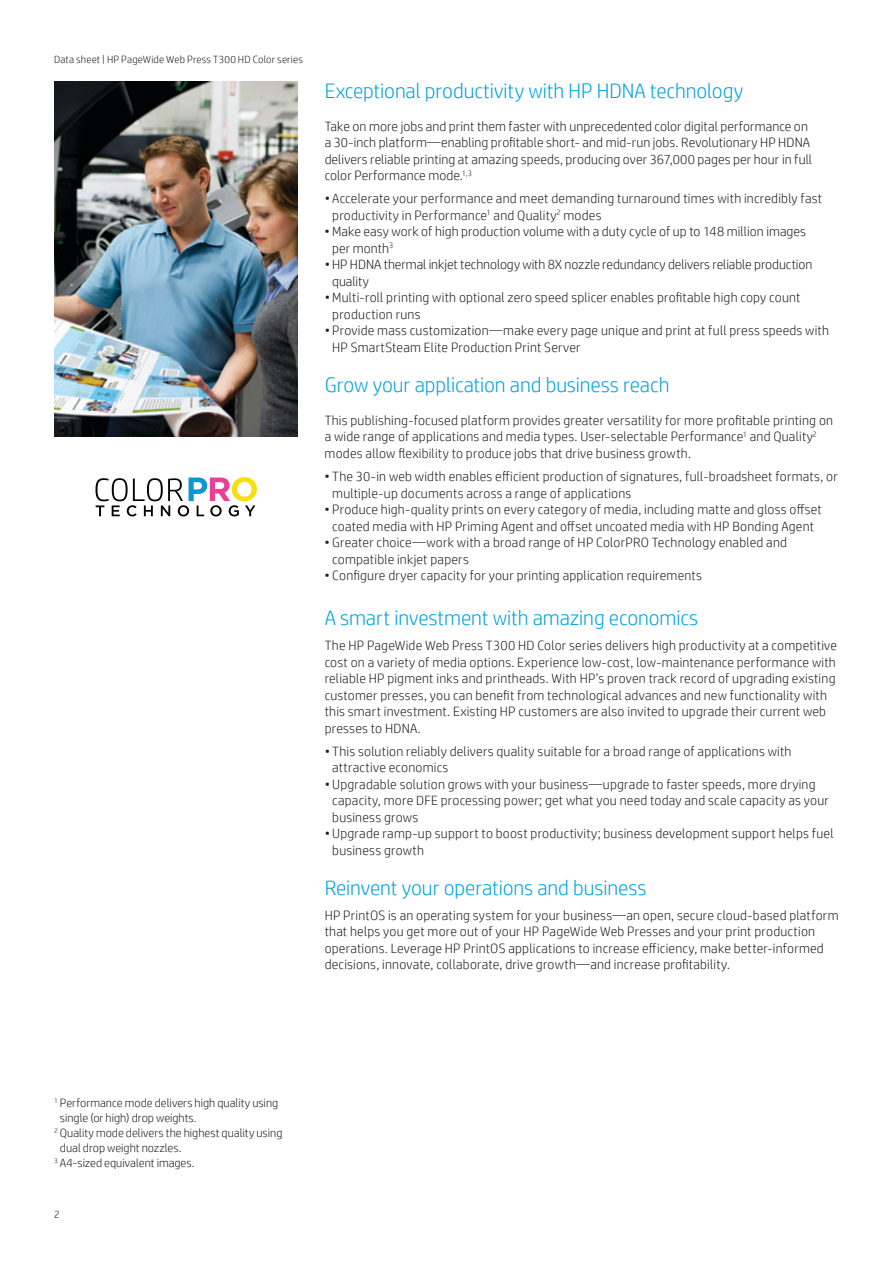
<style>
.page{position:relative;width:893px;height:1263px;background:#fff}
.page>*{position:absolute;margin:0;border:0;box-sizing:border-box;transform-origin:0 0}
.t1{font:300 21px "HP Simplified";letter-spacing:-.005em;color:#00a1de}
.t2{font:300 13.5px/16.5px "HP Simplified";letter-spacing:.015em;color:#231f20}
.t3{font:300 13.5px/16.5px "HP Simplified";letter-spacing:-.005em;color:#231f20}
.t4{font:300 12px "HP Simplified";color:#231f20}
.t5{font:300 10.5px "HP Simplified";letter-spacing:.015em;color:#231f20}
</style>
<div class="page">
<img style="left:54px;top:81px;width:244px;height:355px">
<svg style="left:96px;top:477px;width:161px;height:39px"></svg>
<p class="t5" style="left:54px;top:52px;width:251px">Data sheet | HP PageWide Web Press T300 HD Color series</p>
<h1 class="t1" style="left:325px;top:77px;width:420px">Exceptional productivity with HP HDNA technology</h1>
<p class="t2" style="left:325px;top:117px;width:489px">Take on more jobs and print them faster with unprecedented color digital performance on a 30-inch platform—enabling profitable short- and mid-run jobs. Revolutionary HP HDNA delivers reliable printing at amazing speeds, producing over 367,000 pages per hour in full color Performance mode.<sup>1,3</sup></p>
<p class="t2" style="left:332px;top:190px;width:491px;text-indent:-8px">• Accelerate your performance and meet demanding turnaround times with incredibly fast productivity in Performance<sup>1</sup> and Quality<sup>2</sup> modes</p>
<p class="t2" style="left:332px;top:223px;width:475px;text-indent:-8px">• Make easy work of high production volume with a duty cycle of up to 148 million images per month<sup>3</sup></p>
<p class="t3" style="left:332px;top:256px;width:482px;text-indent:-8px">• HP HDNA thermal inkjet technology with 8X nozzle redundancy delivers reliable production quality</p>
<p class="t2" style="left:332px;top:289px;width:470px;text-indent:-8px">•Multi-roll printing with optional zero speed splicer enables profitable high copy count production runs</p>
<p class="t2" style="left:332px;top:322px;width:498px;text-indent:-8px">• Provide mass customization—make every page unique and print at full press speeds with<br>HP SmartSteam Elite Production Print Server</p>
<h1 class="t1" style="left:325px;top:371px;width:346px">Grow your application and business reach</h1>
<p class="t2" style="left:325px;top:412px;width:510px">This publishing-focused platform provides greater versatility for more profitable printing on a wide range of applications and media types. User-selectable Performance<sup>1</sup> and Quality<sup>2 </sup>modes allow flexibility to produce jobs that drive business growth.</p>
<p class="t2" style="left:332px;top:468px;width:507px;text-indent:-8px">• The 30-in web width enables efficient production of signatures, full-broadsheet formats, or multiple-up documents across a range of applications</p>
<p class="t2" style="left:325px;top:501px;width:499px;text-align:center">• Produce high-quality prints on every category of media, including matte and gloss offset coated media with HP Priming Agent and offset uncoated media with HP Bonding Agent</p>
<p class="t2" style="left:332px;top:534px;width:456px;text-indent:-8px">• Greater choice—work with a broad range of HP ColorPRO Technology enabled and compatible inkjet papers</p>
<p class="t2" style="left:325px;top:567px;width:379px">• Configure dryer capacity for your printing application requirements</p>
<h1 class="t1" style="left:325px;top:604px;width:375px">A smart investment with amazing economics</h1>
<p class="t2" style="left:325px;top:637px;width:514px">The HP PageWide Web Press T300 HD Color series delivers high productivity at a competitive cost on a variety of media options. Experience low-cost, low-maintenance performance with reliable HP pigment inks and printheads. With HP’s proven track record of upgrading existing customer presses, you can benefit from technological advances and new functionality with this smart investment. Existing HP customers are also invited to upgrade their current web presses to HDNA.</p>
<p class="t2" style="left:332px;top:742px;width:461px;text-indent:-8px">• This solution reliably delivers quality suitable for a broad range of applications with attractive economics</p>
<p class="t2" style="left:332px;top:775px;width:498px;text-indent:-8px">• Upgradable solution grows with your business—upgrade to faster speeds, more drying capacity, more DFE processing power; get what you need today and scale capacity as your business grows</p>
<p class="t2" style="left:332px;top:825px;width:503px;text-indent:-8px">• Upgrade ramp-up support to boost productivity; business development support helps fuel business growth</p>
<h1 class="t1" style="left:325px;top:874px;width:323px">Reinvent your operations and business</h1>
<p class="t2" style="left:325px;top:906px;width:515px">HP PrintOS is an operating system for your business—an open, secure cloud-based platform that helps you get more out of your HP PageWide Web Presses and your print production operations. Leverage HP PrintOS applications to increase efficiency, make better-informed decisions, innovate, collaborate, drive growth—and increase profitability.</p>
<p class="t4" style="left:54px;top:1095px;width:226px"><sup>1</sup> Performance mode delivers high quality using</p>
<p class="t4" style="left:60px;top:1110px;width:138px">single (or high) drop weights.</p>
<p class="t4" style="left:54px;top:1125px;width:230px"><sup>2</sup> Quality mode delivers the highest quality using</p>
<p class="t4" style="left:60px;top:1140px;width:123px">dual drop weight nozzles.</p>
<p class="t4" style="left:54px;top:1155px;width:142px"><sup>3</sup> A4-sized equivalent images.</p>
<p class="t5" style="left:54px;top:1207px;width:7px">2</p>
</div>
